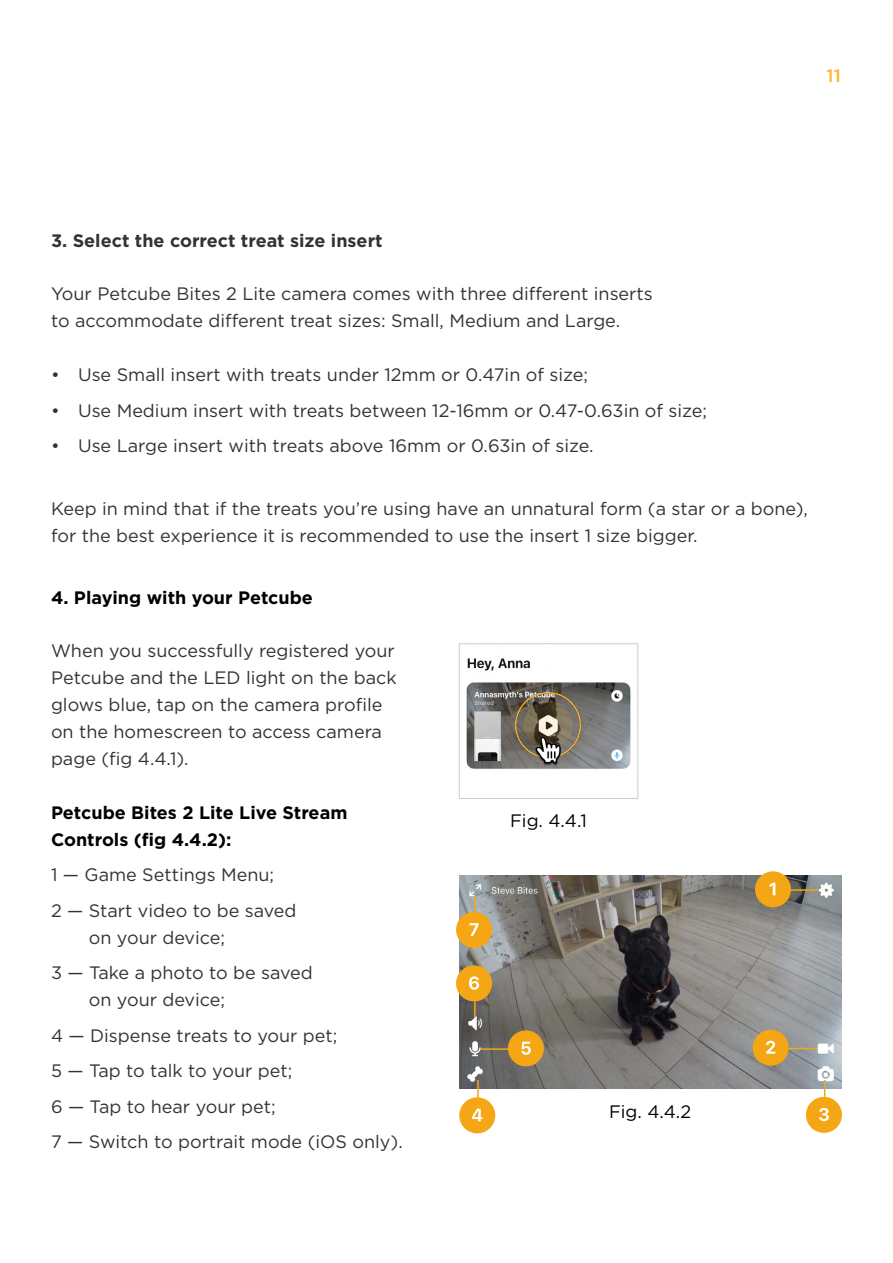
<style>
.page{position:relative;width:893px;height:1263px;background:#fff}
.page>*{position:absolute;margin:0;border:0;box-sizing:border-box;transform-origin:0 0}
.t1{font:18px/27px "Gotham Pro";color:#333}
.t2{font:700 18px/27px "Gotham Pro";color:#000}
.t3{font:700 18px "Gotham Pro";color:#333}
.t4{font:18px "Gotham Pro";color:#000}
.t5{font:500 18px "Gotham Pro";color:#ffb731}
</style>
<div class="page">
<img style="left:459px;top:875px;width:383px;height:213px">
<img style="left:466px;top:658px;width:165px;height:111px">
<div style="left:459px;top:644px;width:179px;height:155px;border:1px solid #cbcbcd"></div>
<img style="left:515px;top:692px;width:67px;height:77px">
<hr style="left:789px;top:889px;width:29px;height:2px;background:#f4a614">
<div style="left:755px;top:871px;width:36px;height:36px;background:#f4a614;border-radius:50%"></div>
<svg style="left:769px;top:883px;width:6px;height:12px"></svg>
<div style="left:806px;top:1097px;width:36px;height:36px;background:#f4a614;border-radius:50%"></div>
<svg style="left:819px;top:1108px;width:10px;height:13px"></svg>
<svg style="left:824px;top:1080px;width:1px;height:17px"></svg>
<svg style="left:789px;top:1048px;width:28px;height:1px"></svg>
<div style="left:753px;top:1030px;width:36px;height:36px;background:#f4a614;border-radius:50%"></div>
<svg style="left:766px;top:1041px;width:9px;height:13px"></svg>
<div style="left:459px;top:1097px;width:36px;height:36px;background:#f4a614;border-radius:50%"></div>
<svg style="left:472px;top:1109px;width:10px;height:12px"></svg>
<hr style="left:477px;top:1080px;width:2px;height:20px;background:#f4a614">
<div style="left:508px;top:1030px;width:36px;height:36px;background:#f4a614;border-radius:50%"></div>
<svg style="left:521px;top:1042px;width:10px;height:13px"></svg>
<hr style="left:481px;top:1048px;width:28px;height:2px;background:#f4a614">
<div style="left:456px;top:965px;width:36px;height:36px;background:#f4a614;border-radius:50%"></div>
<svg style="left:469px;top:976px;width:10px;height:14px"></svg>
<svg style="left:474px;top:1001px;width:2px;height:15px"></svg>
<div style="left:456px;top:912px;width:36px;height:36px;background:#f4a614;border-radius:50%"></div>
<svg style="left:469px;top:923px;width:10px;height:13px"></svg>
<svg style="left:474px;top:897px;width:2px;height:15px"></svg>
<p class="t5" style="left:827px;top:65px;width:16px">11</p>
<p class="t3" style="left:51px;top:230px;width:333px">3. Select the correct treat size insert</p>
<p class="t1" style="left:51px;top:280px;width:603px">Your Petcube Bites 2 Lite camera comes with three different inserts to accommodate different treat sizes: Small, Medium and Large.</p>
<p class="t1" style="left:51px;top:361px;width:539px">• Use Small insert with treats under 12mm or 0.47in of size;</p>
<p class="t1" style="left:51px;top:397px;width:658px">• Use Medium insert with treats between 12-16mm or 0.47-0.63in of size;</p>
<p class="t1" style="left:51px;top:432px;width:544px">• Use Large insert with treats above 16mm or 0.63in of size.</p>
<p class="t1" style="left:51px;top:495px;width:758px">Keep in mind that if the treats you’re using have an unnatural form (a star or a bone), for the best experience it is recommended to use the insert 1 size bigger.</p>
<p class="t2" style="left:51px;top:583px;width:263px">4. Playing with your Petcube</p>
<p class="t1" style="left:51px;top:637px;width:347px">When you successfully registered your<br>Petcube and the LED light on the back glows blue, tap on the camera profile on the homescreen to access camera page (fig 4.4.1).</p>
<p class="t2" style="left:51px;top:798px;width:298px">Petcube Bites 2 Lite Live Stream<br>Controls (fig 4.4.2):</p>
<p class="t1" style="left:51px;top:857px;width:247px;line-height:35.5px">1 — Game Settings Menu;<br>2 — Start video to be saved</p>
<p class="t1" style="left:51px;top:920px;width:263px;line-height:35.5px;text-indent:38px">on your device;<br>3 — Take a photo to be saved</p>
<p class="t1" style="left:51px;top:982px;width:353px;line-height:35.5px;text-indent:38px">on your device;<br>4 — Dispense treats to your pet;<br>5 — Tap to talk to your pet;<br>6 — Tap to hear your pet;<br>7 — Switch to portrait mode (iOS only).</p>
<p class="t4" style="left:510px;top:811px;width:78px">Fig. 4.4.1</p>
<p class="t4" style="left:609px;top:1102px;width:84px">Fig. 4.4.2</p>
</div>
